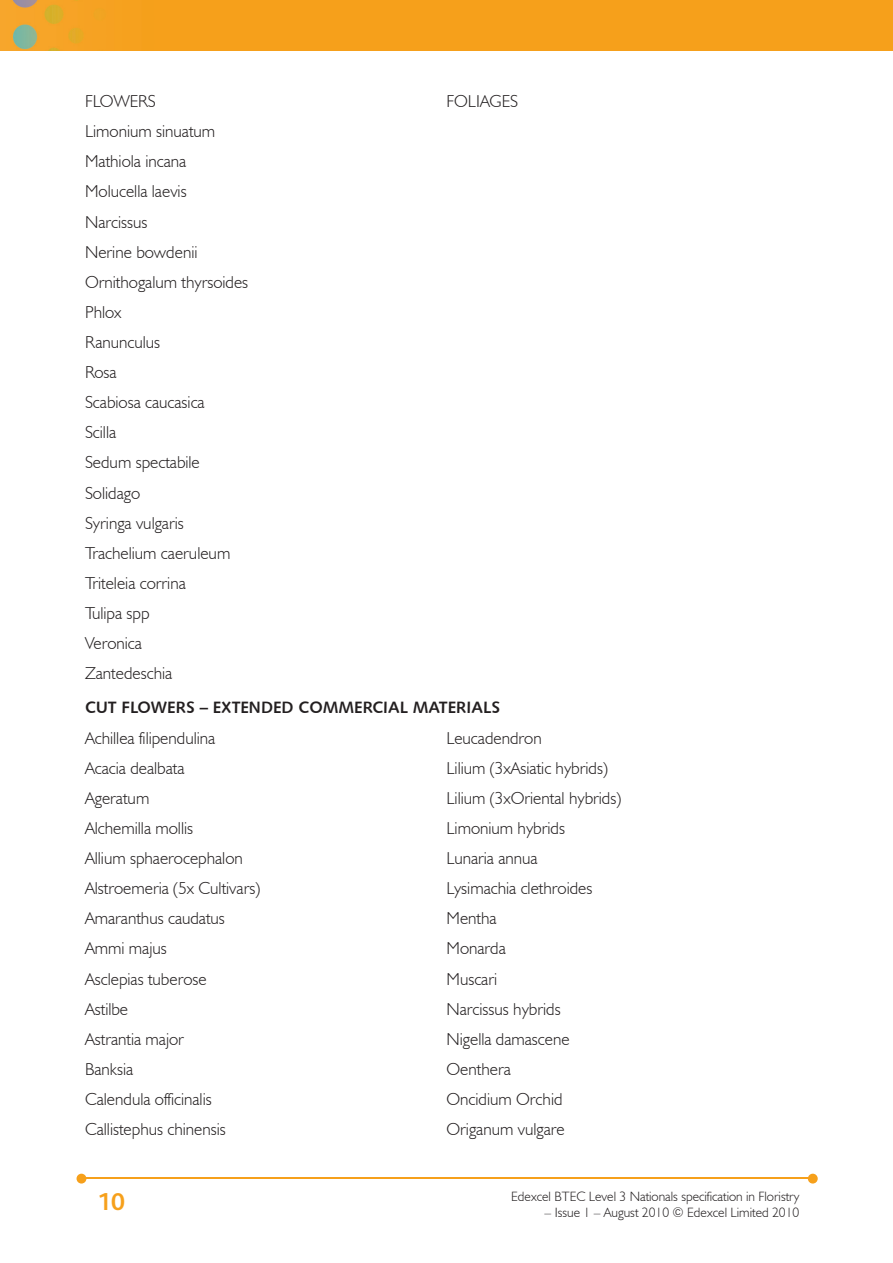
<style>
.page{position:relative;width:893px;height:1263px;background:#fff}
.page>*{position:absolute;margin:0;border:0;box-sizing:border-box;transform-origin:0 0}
.t1{font:700 25.5px "Bliss";color:#f6a01b}
.t2{font:300 17.25px/30.2px "Humanist 521 BT";color:#231f20}
.t3{font:16.5px "Humanist 531 BT Bold A";color:#231f20}
.t4{font:300 13.5px "Humanist 521 BT";color:#231f20}
</style>
<div class="page">
<img style="left:0;top:0;width:893px;height:51px">
<hr style="left:82px;top:1178px;width:728px;height:1px;background:#f6a01b">
<svg style="left:808px;top:1174px;width:10px;height:9px"></svg>
<svg style="left:77px;top:1174px;width:9px;height:9px"></svg>
<p class="t2" style="left:85px;top:86px;width:72px">FLOWERS</p>
<p class="t2" style="left:446px;top:86px;width:73px">FOLIAGES</p>
<p class="t2" style="left:85px;top:116px;width:165px">Limonium sinuatum<br>Mathiola incana<br>Molucella laevis<br>Narcissus<br>Nerine bowdenii<br>Ornithogalum thyrsoides<br>Phlox<br>Ranunculus<br>Rosa<br>Scabiosa caucasica<br>Scilla<br>Sedum spectabile<br>Solidago<br>Syringa vulgaris<br>Trachelium caeruleum<br>Triteleia corrina<br>Tulipa spp<br>Veronica<br>Zantedeschia</p>
<p class="t3" style="left:85px;top:697px;width:416px">CUT FLOWERS – EXTENDED COMMERCIAL MATERIALS</p>
<p class="t2" style="left:85px;top:722px;width:132px">Achillea filipendulina</p>
<p class="t2" style="left:446px;top:722px;width:97px">Leucadendron</p>
<p class="t2" style="left:85px;top:752px;width:101px">Acacia dealbata</p>
<p class="t2" style="left:446px;top:752px;width:163px">Lilium (3xAsiatic hybrids)</p>
<p class="t2" style="left:85px;top:782px;width:66px">Ageratum</p>
<p class="t2" style="left:446px;top:782px;width:176px">Lilium (3xOriental hybrids)</p>
<p class="t2" style="left:85px;top:813px;width:110px">Alchemilla mollis</p>
<p class="t2" style="left:446px;top:813px;width:120px">Limonium hybrids</p>
<p class="t2" style="left:85px;top:843px;width:159px">Allium sphaerocephalon</p>
<p class="t2" style="left:446px;top:843px;width:93px">Lunaria annua</p>
<p class="t2" style="left:85px;top:873px;width:177px">Alstroemeria (5x Cultivars)</p>
<p class="t2" style="left:446px;top:873px;width:148px">Lysimachia clethroides</p>
<p class="t2" style="left:85px;top:903px;width:141px">Amaranthus caudatus</p>
<p class="t2" style="left:446px;top:903px;width:52px">Mentha</p>
<p class="t2" style="left:85px;top:933px;width:83px">Ammi majus</p>
<p class="t2" style="left:446px;top:933px;width:61px">Monarda</p>
<p class="t2" style="left:85px;top:963px;width:123px">Asclepias tuberose</p>
<p class="t2" style="left:446px;top:963px;width:52px">Muscari</p>
<p class="t2" style="left:85px;top:993px;width:45px">Astilbe</p>
<p class="t2" style="left:446px;top:993px;width:116px">Narcissus hybrids</p>
<p class="t2" style="left:85px;top:1023px;width:100px">Astrantia major</p>
<p class="t2" style="left:446px;top:1023px;width:125px">Nigella damascene</p>
<p class="t2" style="left:85px;top:1053px;width:50px">Banksia</p>
<p class="t2" style="left:446px;top:1053px;width:66px">Oenthera</p>
<p class="t2" style="left:85px;top:1084px;width:128px">Calendula officinalis</p>
<p class="t2" style="left:446px;top:1084px;width:118px">Oncidium Orchid</p>
<p class="t2" style="left:85px;top:1114px;width:142px">Callistephus chinensis</p>
<p class="t2" style="left:446px;top:1114px;width:120px">Origanum vulgare</p>
<h1 class="t1" style="left:97px;top:1189px;width:29px">10</h1>
<p class="t4" style="left:511px;top:1188px;width:290px">Edexcel BTEC Level 3 Nationals specification in Floristry</p>
<p class="t4" style="left:545px;top:1204px;width:256px">– Issue 1 – August 2010 © Edexcel Limited 2010</p>
</div>
